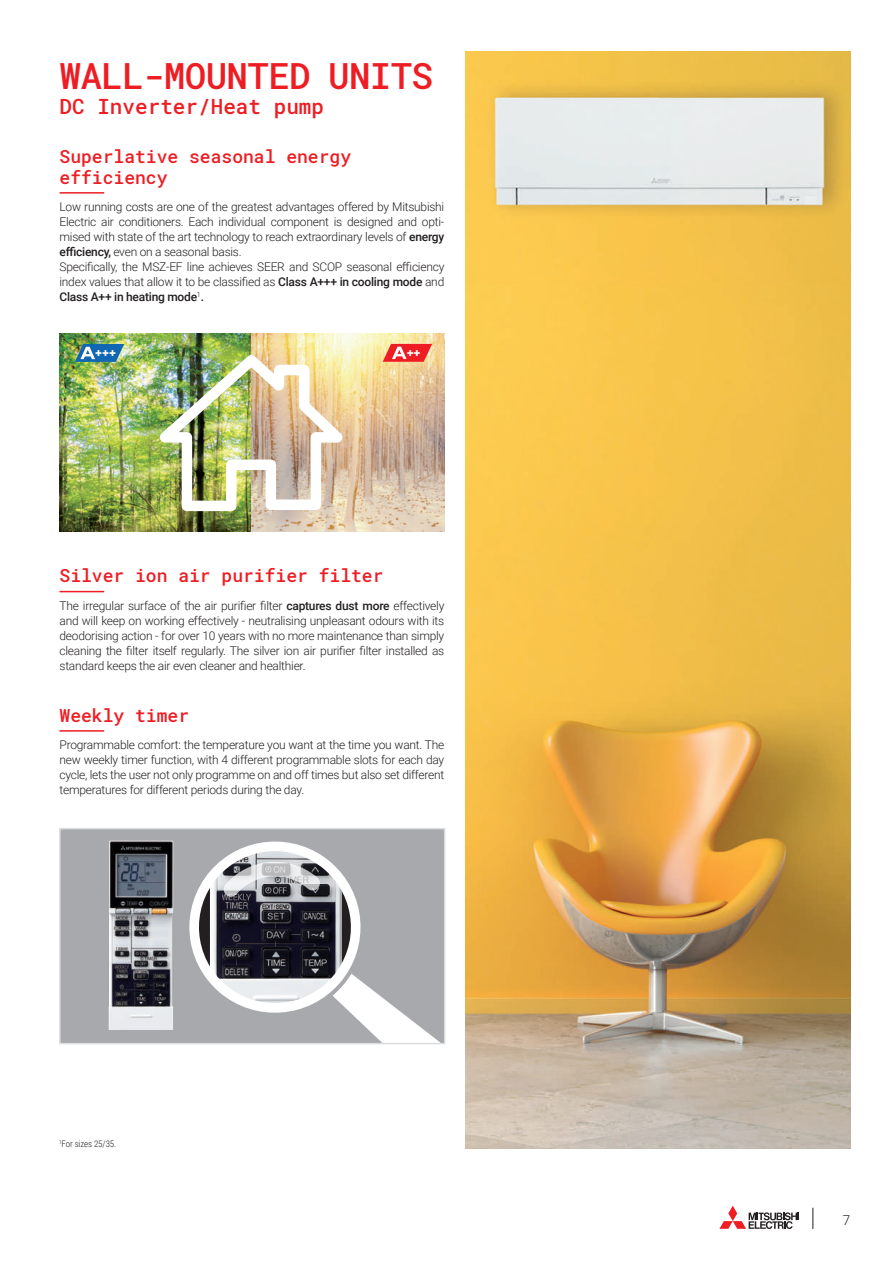
<style>
.page{position:relative;width:893px;height:1263px;background:#fff}
.page>*{position:absolute;margin:0;border:0;box-sizing:border-box;transform-origin:0 0}
.t1{font:500 36px "Roboto Mono";letter-spacing:-.02em;color:#ee1d23}
.t2{font:500 21px "Roboto Mono";color:#ee1d23}
.t3{font:500 18px/21px "Roboto Mono";color:#ee1d23}
.t4{font:300 13.5px "Roboto Mono";color:#231f20}
.t5{font:300 12px/15px "Roboto";letter-spacing:-.02em;color:#231f20;text-align:justify}
.t6{font:800 11.7px "Helvetica Neue LT Std";color:#fff}
.t7{font:300 9px "Roboto Condensed";letter-spacing:-.01em;color:#231f20}
.s1{font-weight:500}
</style>
<div class="page">
<svg style="left:719px;top:1206px;width:80px;height:23px"></svg>
<svg style="left:812px;top:1208px;width:1px;height:21px"></svg>
<img style="left:466px;top:52px;width:384px;height:1097px">
<img style="left:60px;top:333px;width:384px;height:198px">
<img style="left:150px;top:346px;width:213px;height:170px">
<hr style="left:60px;top:591px;width:44px;height:1px;background:#ee1d23">
<hr style="left:60px;top:192px;width:44px;height:2px;background:#ee1d23">
<hr style="left:60px;top:730px;width:44px;height:2px;background:#ee1d23">
<div style="left:60px;top:829px;width:385px;height:214px;background:#a8a9ad"></div>
<img style="left:109px;top:840px;width:65px;height:190px">
<svg style="left:189px;top:841px;width:249px;height:200px"></svg>
<div style="left:59px;top:828px;width:386px;height:216px;border:2px solid #dcdddf"></div>
<svg style="left:383px;top:344px;width:49px;height:18px"></svg>
<svg style="left:75px;top:344px;width:49px;height:18px"></svg>
<h1 class="t1" style="left:60px;top:51px;width:375px">WALL-MOUNTED UNITS</h1>
<h2 class="t2" style="left:60px;top:92px;width:266px">DC Inverter/Heat pump</h2>
<h3 class="t3" style="left:60px;top:145px;width:293px">Superlative seasonal energy efficiency</h3>
<p class="t5" style="left:60px;top:199px;width:386px;text-align:left">Low running costs are one of the greatest advantages offered by Mitsubishi Electric air conditioners. Each individual component is designed and opti&shy;mised with state of the art technology to reach extraordinary levels of <span class="s1">energy efficiency,</span> even on a seasonal basis.<br>Specifically, the MSZ-EF line achieves SEER and SCOP seasonal efficiency index values that allow it to be classified as <span class="s1">Class A+++ in cooling mode</span> and <span class="s1">Class A++ in heating mode</span><sup>1</sup><span class="s1">.</span></p>
<p class="t6" style="left:95px;top:345px;width:22px">+++</p>
<p class="t6" style="left:407px;top:345px;width:15px">++</p>
<h3 class="t3" style="left:60px;top:565px;width:326px">Silver ion air purifier filter</h3>
<p class="t5" style="left:60px;top:598px;width:386px">The irregular surface of the air purifier filter <span class="s1">captures dust more</span> effectively and will keep on working effectively - neutralising unpleasant odours with its deodorising action - for over 10 years with no more maintenance than simply cleaning the filter itself regularly. The silver ion air purifier filter installed as standard keeps the air even cleaner and healthier.</p>
<h3 class="t3" style="left:60px;top:704px;width:131px">Weekly timer</h3>
<p class="t5" style="left:60px;top:737px;width:386px">Programmable comfort: the temperature you want at the time you want. The new weekly timer function, with 4 different programmable slots for each day cycle, lets the user not only programme on and off times but also set different temperatures for different periods during the day.</p>
<p class="t7" style="left:59px;top:1138px;width:59px"><sup>1</sup>For sizes 25/35.</p>
<p class="t4" style="left:842px;top:1211px;width:10px">7</p>
</div>
